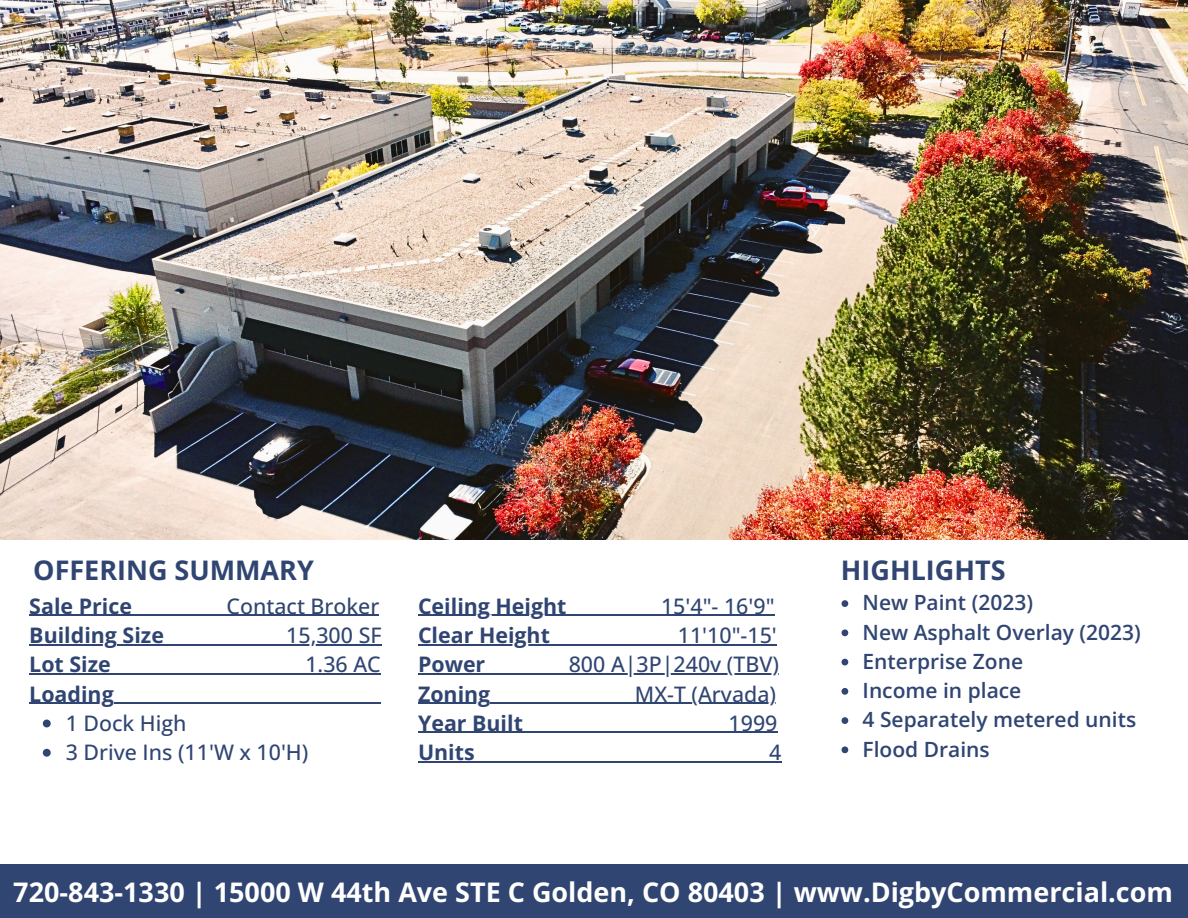
<style>
.page{position:relative;width:1188px;height:918px;background:#fff}
.page>*{position:absolute;margin:0;border:0;box-sizing:border-box;transform-origin:0 0}
.t1{font:700 27px "Open Sans";color:#fff}
.t2{font:700 27px "Open Sans";color:#304572}
.t3{font:500 21.45px/29.2px "Open Sans";color:#304572}
.t4{font:700 21.45px "Open Sans";color:#304572}
.t5{font:600 21px "Open Sans";color:#304572}
.s1{font-weight:700}
</style>
<div class="page">
<img style="left:0;top:0;width:1187px;height:540px">
<div style="left:0;top:865px;width:1188px;height:53px;background:#304572"></div>
<hr style="left:29px;top:615px;width:103px;height:1px;background:#304572">
<hr style="left:132px;top:615px;width:95px;height:1px;background:#304572">
<hr style="left:227px;top:615px;width:152px;height:1px;background:#304572">
<hr style="left:29px;top:644px;width:88px;height:1px;background:#304572">
<hr style="left:123px;top:644px;width:41px;height:1px;background:#304572">
<hr style="left:164px;top:644px;width:122px;height:1px;background:#304572">
<hr style="left:286px;top:644px;width:96px;height:1px;background:#304572">
<hr style="left:29px;top:673px;width:82px;height:2px;background:#304572">
<hr style="left:111px;top:673px;width:194px;height:2px;background:#304572">
<hr style="left:305px;top:673px;width:76px;height:2px;background:#304572">
<hr style="left:29px;top:703px;width:85px;height:1px;background:#304572">
<hr style="left:114px;top:703px;width:267px;height:1px;background:#304572">
<svg style="left:43px;top:720px;width:8px;height:7px"></svg>
<svg style="left:43px;top:749px;width:8px;height:8px"></svg>
<svg style="left:842px;top:600px;width:6px;height:7px"></svg>
<svg style="left:842px;top:629px;width:6px;height:7px"></svg>
<svg style="left:842px;top:659px;width:6px;height:6px"></svg>
<svg style="left:842px;top:688px;width:6px;height:7px"></svg>
<svg style="left:842px;top:717px;width:6px;height:7px"></svg>
<svg style="left:842px;top:746px;width:6px;height:7px"></svg>
<hr style="left:418px;top:615px;width:149px;height:1px;background:#304572">
<hr style="left:567px;top:615px;width:94px;height:1px;background:#304572">
<hr style="left:661px;top:615px;width:114px;height:1px;background:#304572">
<hr style="left:418px;top:644px;width:132px;height:1px;background:#304572">
<hr style="left:556px;top:644px;width:66px;height:1px;background:#304572">
<hr style="left:622px;top:644px;width:56px;height:1px;background:#304572">
<hr style="left:678px;top:644px;width:99px;height:1px;background:#304572">
<hr style="left:418px;top:673px;width:67px;height:2px;background:#304572">
<hr style="left:485px;top:673px;width:84px;height:2px;background:#304572">
<hr style="left:569px;top:673px;width:210px;height:2px;background:#304572">
<hr style="left:418px;top:703px;width:72px;height:1px;background:#304572">
<hr style="left:490px;top:703px;width:145px;height:1px;background:#304572">
<hr style="left:635px;top:703px;width:141px;height:1px;background:#304572">
<hr style="left:418px;top:732px;width:105px;height:1px;background:#304572">
<hr style="left:523px;top:732px;width:206px;height:1px;background:#304572">
<hr style="left:729px;top:732px;width:49px;height:1px;background:#304572">
<hr style="left:418px;top:761px;width:57px;height:1px;background:#304572">
<hr style="left:475px;top:761px;width:294px;height:1px;background:#304572">
<svg style="left:769px;top:761px;width:12px;height:1px"></svg>
<h1 class="t2" style="left:33px;top:551px;width:282px">OFFERING SUMMARY</h1>
<h3 class="t4" style="left:29px;top:591px;width:104px">Sale Price</h3>
<h3 class="t3" style="left:227px;top:591px;width:154px">Contact Broker</h3>
<p class="t4" style="left:29px;top:620px;width:136px">Building Size</p>
<p class="t3" style="left:286px;top:620px;width:97px">15,300 SF</p>
<p class="t4" style="left:29px;top:649px;width:83px">Lot Size</p>
<p class="t3" style="left:305px;top:649px;width:77px">1.36 AC</p>
<h3 class="t3" style="left:66px;top:679px;width:244px;text-indent:-36px"><span class="s1">Loading<br></span>1 Dock High<br>3 Drive Ins (11'W x 10'H)</h3>
<p class="t4" style="left:418px;top:591px;width:150px">Ceiling Height</p>
<p class="t3" style="left:661px;top:591px;width:115px">15'4"- 16'9"</p>
<p class="t4" style="left:418px;top:620px;width:133px">Clear Height</p>
<p class="t3" style="left:678px;top:620px;width:101px">11'10"-15'</p>
<p class="t4" style="left:418px;top:649px;width:69px">Power</p>
<p class="t3" style="left:569px;top:649px;width:212px">800 A|3P|240v (TBV)</p>
<p class="t4" style="left:418px;top:679px;width:74px">Zoning</p>
<p class="t3" style="left:635px;top:679px;width:143px">MX-T (Arvada)</p>
<p class="t4" style="left:418px;top:708px;width:106px">Year Built</p>
<p class="t3" style="left:729px;top:708px;width:50px">1999</p>
<p class="t4" style="left:418px;top:737px;width:58px">Units</p>
<p class="t3" style="left:769px;top:737px;width:14px">4</p>
<p class="t2" style="left:841px;top:551px;width:166px">HIGHLIGHTS</p>
<p class="t5" style="left:863px;top:588px;width:172px">New Paint (2023)</p>
<p class="t5" style="left:863px;top:617px;width:280px">New Asphalt Overlay (2023)</p>
<p class="t5" style="left:863px;top:646px;width:162px">Enterprise Zone</p>
<p class="t5" style="left:863px;top:676px;width:160px">Income in place</p>
<p class="t5" style="left:863px;top:705px;width:275px">4 Separately metered units</p>
<h2 class="t5" style="left:863px;top:734px;width:129px">Flood Drains</h2>
<h1 class="t1" style="left:13px;top:873px;width:1161px">720-843-1330 | 15000 W 44th Ave STE C Golden, CO 80403 | www.DigbyCommercial.com</h1>
</div>
